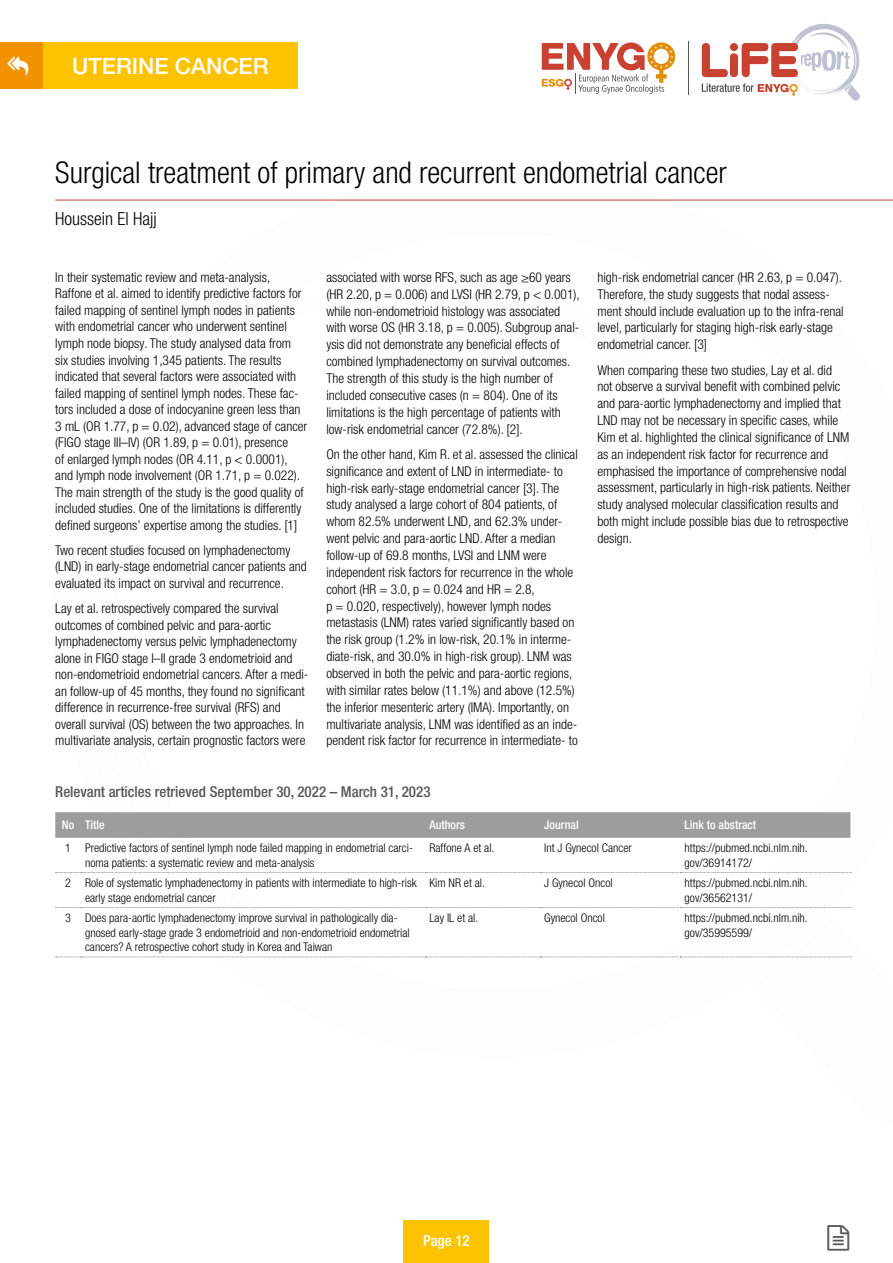
<style>
.page{position:relative;width:893px;height:1263px;background:#fff}
.page>*{position:absolute;margin:0;border:0;box-sizing:border-box;transform-origin:0 0}
.t1{font:300 condensed 30px "Helvetica Neue LT Pro";color:#000}
.t2{font:500 22.5px "Helvetica Neue LT Pro";color:#fff}
.t3{font:300 condensed 18px "Helvetica Neue LT Pro";color:#000}
.t4{font:500 condensed 15px "Helvetica Neue LT Pro";color:#575756}
.t5{font:500 condensed 15px "Helvetica Neue LT Pro";color:#fff}
.t6{font:300 condensed 13.5px/16.8px "Helvetica Neue LT Pro";color:#000}
.t7{font:300 condensed 12px/14.4px "Helvetica Neue LT Pro";color:#000}
.t8{font:500 condensed 12px "Helvetica Neue LT Pro";color:#fff}
</style>
<div class="page">
<div style="left:404px;top:1220px;width:85px;height:43px;background:#fdc300"></div>
<div style="left:0;top:43px;width:298px;height:46px;background:#fdc300"></div>
<svg style="left:542px;top:42px;width:133px;height:52px"></svg>
<hr style="left:688px;top:42px;width:1px;height:53px;background:#575756">
<svg style="left:702px;top:24px;width:158px;height:77px"></svg>
<div style="left:0;top:43px;width:43px;height:46px;background:#f39200"></div>
<hr style="left:55px;top:200px;width:838px;height:1px;background:#c94231">
<svg style="left:55px;top:812px;width:795px;height:26px;background:#9e9e9d"></svg>
<svg style="left:55px;top:872px;width:796px;height:1px"></svg>
<svg style="left:55px;top:907px;width:796px;height:1px"></svg>
<svg style="left:55px;top:956px;width:797px;height:2px;background:#e0e0e0"></svg>
<h2 class="t2" style="left:72px;top:53px;width:198px">UTERINE CANCER</h2>
<h1 class="t1" style="left:55px;top:155px;width:673px">Surgical treatment of primary and recurrent endometrial cancer</h1>
<h3 class="t3" style="left:55px;top:209px;width:103px">Houssein El Hajj</h3>
<p class="t6" style="left:55px;top:269px;width:254px">In their systematic review and meta-analysis, Raffone et al. aimed to identify predictive factors for failed mapping of sentinel lymph nodes in patients with endometrial cancer who underwent sentinel lymph node biopsy. The study analysed data from<br>six studies involving 1,345 patients. The results indicated that several factors were associated with failed mapping of sentinel lymph nodes. These fac&shy;tors included a dose of indocyanine green less than 3 mL (OR 1.77, p = 0.02), advanced stage of cancer (FIGO stage III–IV) (OR 1.89, p = 0.01), presence<br>of enlarged lymph nodes (OR 4.11, p &lt; 0.0001), and lymph node involvement (OR 1.71, p = 0.022).<br>The main strength of the study is the good quality of included studies. One of the limitations is differently defined surgeons’ expertise among the studies. [1]</p>
<p class="t6" style="left:55px;top:542px;width:253px">Two recent studies focused on lymphadenectomy (LND) in early-stage endometrial cancer patients and evaluated its impact on survival and recurrence.</p>
<p class="t6" style="left:55px;top:600px;width:255px">Lay et al. retrospectively compared the survival outcomes of combined pelvic and para-aortic lymphadenectomy versus pelvic lymphadenectomy alone in FIGO stage I–II grade 3 endometrioid and non-endometrioid endometrial cancers. After a medi&shy;an follow-up of 45 months, they found no significant difference in recurrence-free survival (RFS) and overall survival (OS) between the two approaches. In multivariate analysis, certain prognostic factors were</p>
<p class="t6" style="left:326px;top:269px;width:255px">associated with worse RFS, such as age ≥60 years (HR 2.20, p = 0.006) and LVSI (HR 2.79, p &lt; 0.001), while non-endometrioid histology was associated with worse OS (HR 3.18, p = 0.005). Subgroup anal&shy;ysis did not demonstrate any beneficial effects of combined lymphadenectomy on survival outcomes.<br>The strength of this study is the high number of included consecutive cases (n = 804). One of its limitations is the high percentage of patients with low-risk endometrial cancer (72.8%). [2].</p>
<p class="t6" style="left:326px;top:446px;width:253px">On the other hand, Kim R. et al. assessed the clinical significance and extent of LND in intermediate- to high-risk early-stage endometrial cancer [3]. The study analysed a large cohort of 804 patients, of whom 82.5% underwent LND, and 62.3% under&shy;went pelvic and para-aortic LND. After a median follow-up of 69.8 months, LVSI and LNM were independent risk factors for recurrence in the whole cohort (HR = 3.0, p = 0.024 and HR = 2.8,<br>p = 0.020, respectively), however lymph nodes metastasis (LNM) rates varied significantly based on the risk group (1.2% in low-risk, 20.1% in interme&shy;diate-risk, and 30.0% in high-risk group). LNM was observed in both the pelvic and para-aortic regions, with similar rates below (11.1%) and above (12.5%) the inferior mesenteric artery (IMA). Importantly, on multivariate analysis, LNM was identified as an inde&shy;pendent risk factor for recurrence in intermediate- to</p>
<p class="t4" style="left:55px;top:783px;width:377px">Relevant articles retrieved September 30, 2022 – March 31, 2023</p>
<p class="t6" style="left:597px;top:269px;width:248px">high-risk endometrial cancer (HR 2.63, p = 0.047).<br>Therefore, the study suggests that nodal assess&shy;ment should include evaluation up to the infra-renal level, particularly for staging high-risk early-stage endometrial cancer. [3]</p>
<p class="t6" style="left:597px;top:361px;width:255px">When comparing these two studies, Lay et al. did<br>not observe a survival benefit with combined pelvic and para-aortic lymphadenectomy and implied that LND may not be necessary in specific cases, while Kim et al. highlighted the clinical significance of LNM as an independent risk factor for recurrence and emphasised the importance of comprehensive nodal assessment, particularly in high-risk patients. Neither study analysed molecular classification results and both might include possible bias due to retrospective design.</p>
<p class="t8" style="left:62px;top:818px;width:44px">No Title</p>
<p class="t8" style="left:429px;top:818px;width:37px">Authors</p>
<p class="t8" style="left:544px;top:818px;width:36px">Journal</p>
<p class="t8" style="left:685px;top:818px;width:73px">Link to abstract</p>
<p class="t7" style="left:85px;top:841px;width:330px;text-indent:-20px">1 Predictive factors of sentinel lymph node failed mapping in endometrial carci&shy;noma patients: a systematic review and meta-analysis</p>
<p class="t7" style="left:429px;top:841px;width:66px">Raffone A et al.</p>
<p class="t7" style="left:544px;top:841px;width:89px">Int J Gynecol Cancer</p>
<p class="t7" style="left:685px;top:841px;width:125px">https://pubmed.ncbi.nlm.nih. gov/36914172/</p>
<p class="t7" style="left:85px;top:876px;width:333px;text-indent:-20px">2 Role of systematic lymphadenectomy in patients with intermediate to high-risk early stage endometrial cancer</p>
<p class="t7" style="left:429px;top:876px;width:57px">Kim NR et al.</p>
<p class="t7" style="left:544px;top:876px;width:70px">J Gynecol Oncol</p>
<p class="t7" style="left:685px;top:876px;width:125px">https://pubmed.ncbi.nlm.nih. gov/36562131/</p>
<p class="t7" style="left:85px;top:910px;width:326px;text-indent:-20px">3 Does para-aortic lymphadenectomy improve survival in pathologically dia&shy;gnosed early-stage grade 3 endometrioid and non-endometrioid endometrial cancers? A retrospective cohort study in Korea and Taiwan</p>
<p class="t7" style="left:429px;top:910px;width:50px">Lay IL et al.</p>
<p class="t7" style="left:544px;top:910px;width:62px">Gynecol Oncol</p>
<p class="t7" style="left:685px;top:910px;width:125px">https://pubmed.ncbi.nlm.nih. gov/35995599/</p>
<p class="t5" style="left:423px;top:1232px;width:48px">Page 12</p>
</div>
